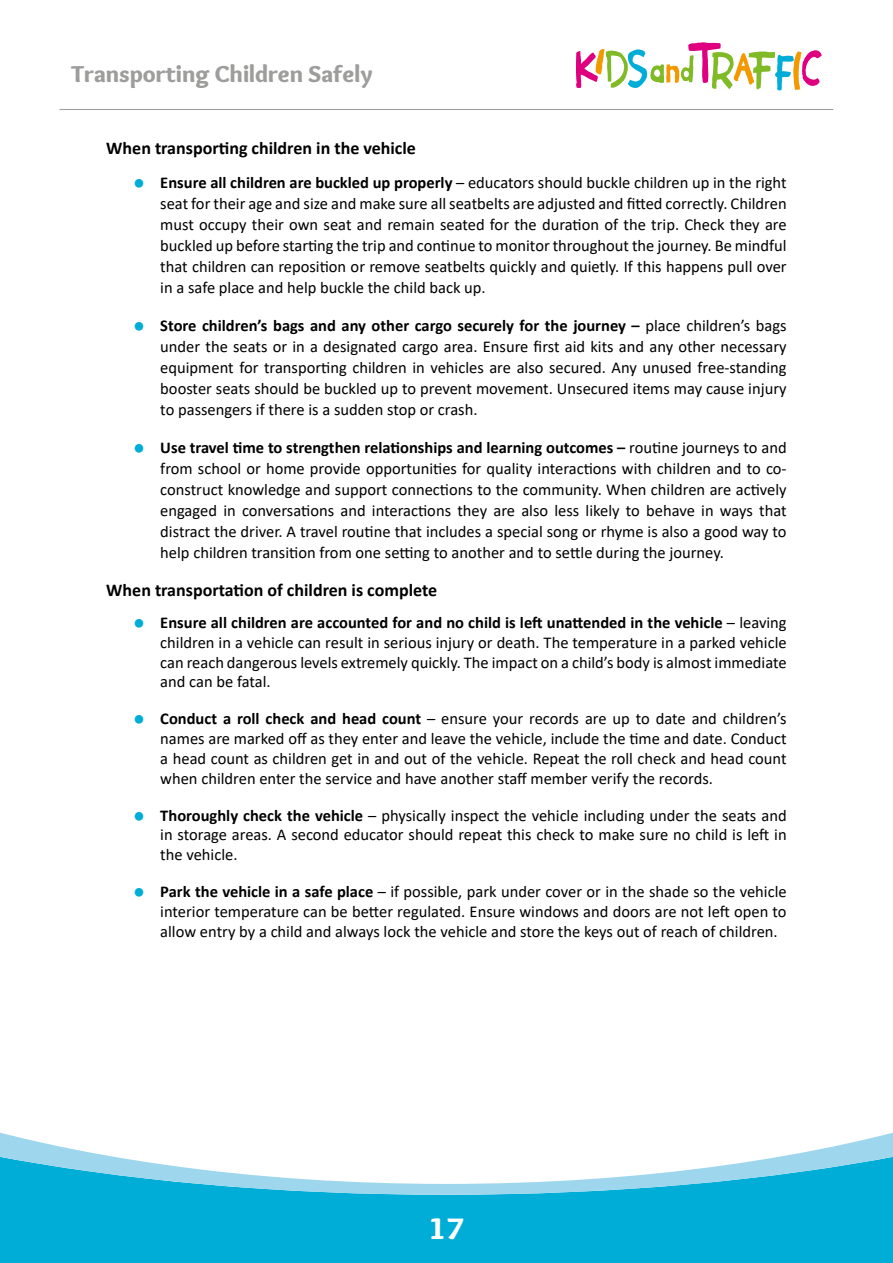
<style>
.page{position:relative;width:893px;height:1263px;background:#fff}
.page>*{position:absolute;margin:0;border:0;box-sizing:border-box;transform-origin:0 0}
.t1{font:900 30.75px "Overlock";color:#fff}
.t2{font:900 24px "Overlock";color:#9d9d9c}
.t3{font:700 18px "Calibri";color:#000}
.t4{font:16.5px/21px "Calibri";color:#000;text-align:justify}
.s1{font-weight:700;font-size:24px;color:#00add7}
.s2{font-weight:700}
</style>
<div class="page">
<div style="left:0;top:1195px;width:893px;height:68px;background:#00add7"></div>
<svg style="left:0;top:1132px;width:893px;height:63px"></svg>
<svg style="left:576px;top:42px;width:246px;height:49px"></svg>
<hr style="left:60px;top:109px;width:773px;height:1px;background:#9d9d9c">
<h2 class="t2" style="left:71px;top:58px;width:303px">Transporting Children Safely</h2>
<h3 class="t3" style="left:106px;top:135px;width:311px">When transporting children in the vehicle</h3>
<p class="t4" style="left:160px;top:171px;width:628px;text-indent:-27px"><span class="s1">•</span> <span class="s2">Ensure all children are buckled up properly</span> – educators should buckle children up in the right seat for their age and size and make sure all seatbelts are adjusted and fitted correctly. Children must occupy their own seat and remain seated for the duration of the trip. Check they are buckled up before starting the trip and continue to monitor throughout the journey. Be mindful that children can reposition or remove seatbelts quickly and quietly. If this happens pull over in a safe place and help buckle the child back up.</p>
<p class="t4" style="left:160px;top:314px;width:628px;text-indent:-27px"><span class="s1">•</span> <span class="s2">Store children’s bags and any other cargo securely for the journey –</span> place children’s bags under the seats or in a designated cargo area. Ensure first aid kits and any other necessary equipment for transporting children in vehicles are also secured. Any unused free-standing booster seats should be buckled up to prevent movement. Unsecured items may cause injury to passengers if there is a sudden stop or crash.</p>
<p class="t4" style="left:160px;top:436px;width:628px;text-indent:-27px"><span class="s1">•</span> <span class="s2">Use travel time to strengthen relationships and learning outcomes –</span> routine journeys to and from school or home provide opportunities for quality interactions with children and to co&shy;construct knowledge and support connections to the community. When children are actively engaged in conversations and interactions they are also less likely to behave in ways that distract the driver. A travel routine that includes a special song or rhyme is also a good way to help children transition from one setting to another and to settle during the journey.</p>
<h3 class="t3" style="left:106px;top:577px;width:332px">When transportation of children is complete</h3>
<p class="t4" style="left:160px;top:612px;width:628px;line-height:19.8px;text-indent:-27px"><span class="s1">•</span> <span class="s2">Ensure all children are accounted for and no child is left unattended in the vehicle</span> – leaving children in a vehicle can result in serious injury or death. The temperature in a parked vehicle can reach dangerous levels extremely quickly. The impact on a child’s body is almost immediate and can be fatal.</p>
<p class="t4" style="left:160px;top:708px;width:628px;line-height:19.8px;text-indent:-27px"><span class="s1">•</span> <span class="s2">Conduct a roll check and head count</span> – ensure your records are up to date and children’s names are marked off as they enter and leave the vehicle, include the time and date. Conduct a head count as children get in and out of the vehicle. Repeat the roll check and head count when children enter the service and have another staff member verify the records.</p>
<p class="t4" style="left:160px;top:805px;width:628px;line-height:19.8px;text-indent:-27px"><span class="s1">•</span> <span class="s2">Thoroughly check the vehicle</span> – physically inspect the vehicle including under the seats and in storage areas. A second educator should repeat this check to make sure no child is left in the vehicle.</p>
<p class="t4" style="left:160px;top:881px;width:628px;line-height:19.8px;text-indent:-27px"><span class="s1">•</span> <span class="s2">Park the vehicle in a safe place</span> – if possible, park under cover or in the shade so the vehicle interior temperature can be better regulated. Ensure windows and doors are not left open to allow entry by a child and always lock the vehicle and store the keys out of reach of children.</p>
<h1 class="t1" style="left:429px;top:1209px;width:37px">17</h1>
</div>
